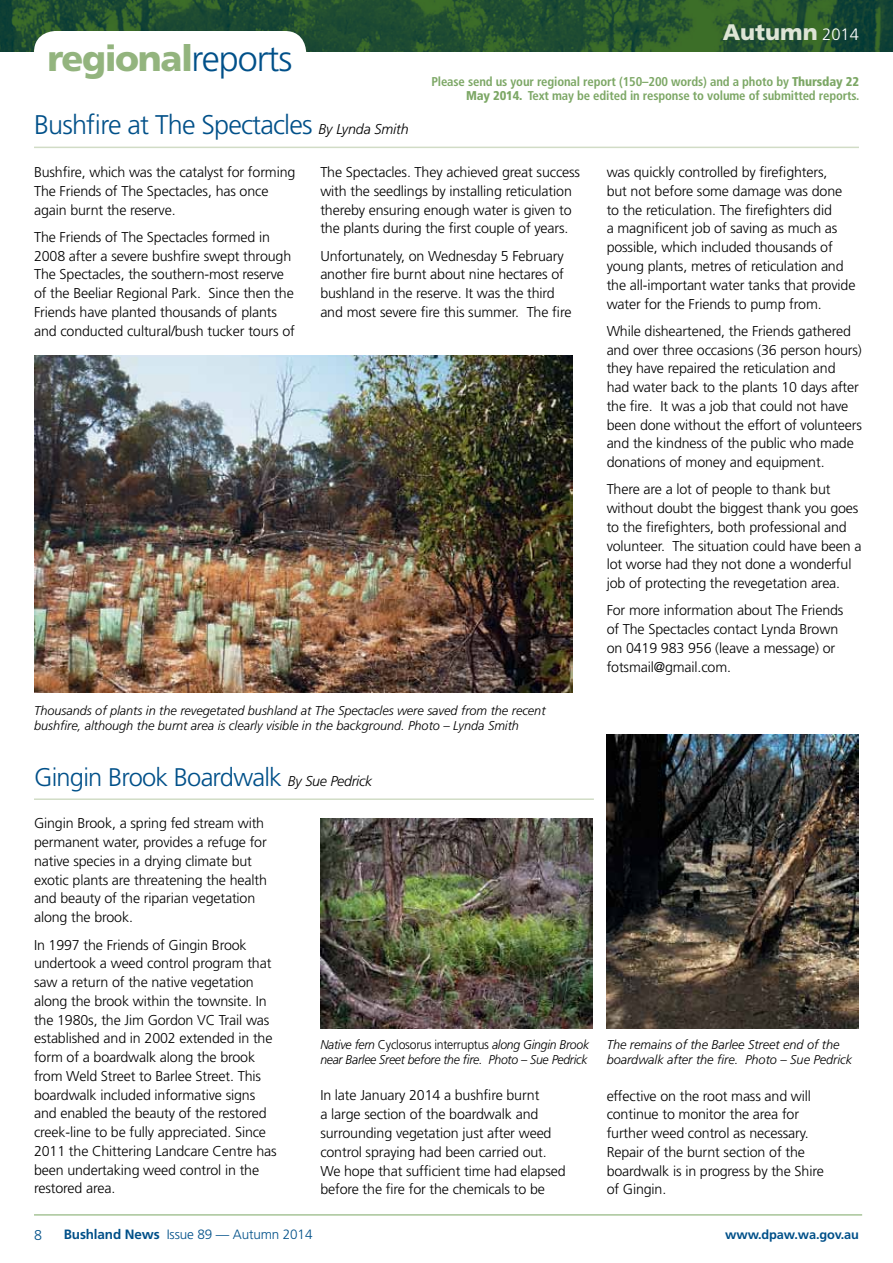
<style>
.page{position:relative;width:893px;height:1263px;background:#fff}
.page>*{position:absolute;margin:0;border:0;box-sizing:border-box;transform-origin:0 0}
.t1{font:900 36px "Frutiger";letter-spacing:-.04em;color:#93b47e}
.t2{font:300 27px "Frutiger";letter-spacing:-.03em;color:#005089}
.t3{font:300 25.5px "Frutiger";letter-spacing:-.03em;color:#005089}
.t4{font:900 22.5px "Frutiger";color:#dee5d6}
.t5{font:300 14.25px/18.8px "Frutiger";letter-spacing:-.01em;color:#000}
.t6{font:300 14.25px "Frutiger";color:#005089}
.t7{font:300 13.5px "Frutiger";letter-spacing:-.01em;color:#005089}
.t8{font:italic 300 12.75px/15px "Frutiger";letter-spacing:-.005em;color:#000}
.t9{font:700 condensed 12.75px/14.2px "Frutiger";letter-spacing:-.01em;color:#7ca765;text-align:right}
.t10{font:italic 300 12.75px/15px "Frutiger";letter-spacing:-.005em;color:#000;scale:.96 1}
.t11{font:700 12.75px "Frutiger";letter-spacing:-.01em;color:#005089}
.s1{font-weight:300;color:#005089}
.s2{font-weight:300;font-size:16.5px;color:#fff}
.s3{font-weight:900}
.s4{font-style:italic;font-size:14.25px;color:#000}
.s5{font-style:normal}
.s6{font-weight:700}
</style>
<div class="page">
<img style="left:34px;top:355px;width:539px;height:338px">
<img style="left:607px;top:735px;width:252px;height:294px">
<img style="left:320px;top:819px;width:273px;height:210px">
<img style="left:0;top:0;width:892px;height:51px">
<hr style="left:892px;top:0;width:1px;height:51px;background:#7ca765">
<div style="left:34px;top:31px;width:272px;height:94px;background:#fff;border-radius:21px"></div>
<hr style="left:34px;top:1215px;width:828px;height:1px;background:#7ca765">
<hr style="left:34px;top:147px;width:825px;height:1px;background:#d1dcc6">
<hr style="left:34px;top:798px;width:560px;height:2px;background:#d1dcc6">
<h1 class="t1" style="left:48px;top:37px;width:246px">regional<span class="s1">reports</span></h1>
<h3 class="t4" style="left:723px;top:18px;width:138px">Autumn <span class="s2">2014</span></h3>
<p class="t9" style="left:431px;top:74px;width:430px">Please send us your regional report (150–200 words) and a photo by <span class="s3">Thursday 22<br>May 2014.</span> Text may be edited in response to volume of submitted reports.</p>
<h2 class="t2" style="left:34px;top:109px;width:376px">Bushfire at The Spectacles <span class="s4">By Lynda Smith</span></h2>
<p class="t5" style="left:34px;top:163px;width:263px">Bushfire, which was the catalyst for forming<br>The Friends of The Spectacles, has once again burnt the reserve.</p>
<p class="t5" style="left:34px;top:228px;width:262px">The Friends of The Spectacles formed in 2008 after a severe bushfire swept through The Spectacles, the southern-most reserve of the Beeliar Regional Park. Since then the Friends have planted thousands of plants and conducted cultural/bush tucker tours of</p>
<p class="t5" style="left:320px;top:163px;width:261px">The Spectacles. They achieved great success with the seedlings by installing reticulation thereby ensuring enough water is given to the plants during the first couple of years.</p>
<p class="t5" style="left:320px;top:247px;width:253px">Unfortunately, on Wednesday 5 February another fire burnt about nine hectares of bushland in the reserve. It was the third and most severe fire this summer. The fire</p>
<p class="t8" style="left:34px;top:703px;width:513px">Thousands of plants in the revegetated bushland at The Spectacles were saved from the recent bushfire, although the burnt area is clearly visible in the background. Photo – Lynda Smith</p>
<p class="t5" style="left:607px;top:163px;width:250px">was quickly controlled by firefighters,<br>but not before some damage was done to the reticulation. The firefighters did<br>a magnificent job of saving as much as possible, which included thousands of young plants, metres of reticulation and the all-important water tanks that provide water for the Friends to pump from.</p>
<p class="t5" style="left:607px;top:322px;width:257px">While disheartened, the Friends gathered and over three occasions (36 person hours) they have repaired the reticulation and<br>had water back to the plants 10 days after the fire. It was a job that could not have been done without the effort of volunteers and the kindness of the public who made donations of money and equipment.</p>
<p class="t5" style="left:607px;top:480px;width:256px">There are a lot of people to thank but without doubt the biggest thank you goes to the firefighters, both professional and volunteer. The situation could have been a lot worse had they not done a wonderful job of protecting the revegetation area.</p>
<p class="t5" style="left:607px;top:601px;width:238px">For more information about The Friends of The Spectacles contact Lynda Brown on 0419 983 956 (leave a message) or fotsmail@gmail.com.</p>
<h3 class="t3" style="left:34px;top:762px;width:340px">Gingin Brook Boardwalk <span class="s4">By Sue Pedrick</span></h3>
<p class="t5" style="left:34px;top:814px;width:235px">Gingin Brook, a spring fed stream with permanent water, provides a refuge for native species in a drying climate but exotic plants are threatening the health and beauty of the riparian vegetation along the brook.</p>
<p class="t5" style="left:34px;top:935px;width:244px">In 1997 the Friends of Gingin Brook undertook a weed control program that saw a return of the native vegetation along the brook within the townsite. In the 1980s, the Jim Gordon VC Trail was established and in 2002 extended in the form of a boardwalk along the brook from Weld Street to Barlee Street. This boardwalk included informative signs and enabled the beauty of the restored creek-line to be fully appreciated. Since 2011 the Chittering Landcare Centre has been undertaking weed control in the restored area.</p>
<p class="t10" style="left:320px;top:1037px;width:282px">Native fern <span class="s5">Cyclosorus interruptus</span> along Gingin Brook near Barlee Sreet before the fire. Photo – Sue Pedrick</p>
<p class="t8" style="left:607px;top:1037px;width:247px">The remains of the Barlee Street end of the boardwalk after the fire. Photo – Sue Pedrick</p>
<p class="t5" style="left:320px;top:1086px;width:247px">In late January 2014 a bushfire burnt<br>a large section of the boardwalk and surrounding vegetation just after weed control spraying had been carried out.<br>We hope that sufficient time had elapsed before the fire for the chemicals to be</p>
<p class="t5" style="left:607px;top:1086px;width:219px">effective on the root mass and will continue to monitor the area for further weed control as necessary.<br>Repair of the burnt section of the boardwalk is in progress by the Shire of Gingin.</p>
<p class="t6" style="left:34px;top:1227px;width:9px">8</p>
<p class="t7" style="left:64px;top:1227px;width:250px"><span class="s6">Bushland News</span> Issue 89 — Autumn 2014</p>
<p class="t11" style="left:725px;top:1226px;width:135px">www.dpaw.wa.gov.au</p>
</div>
